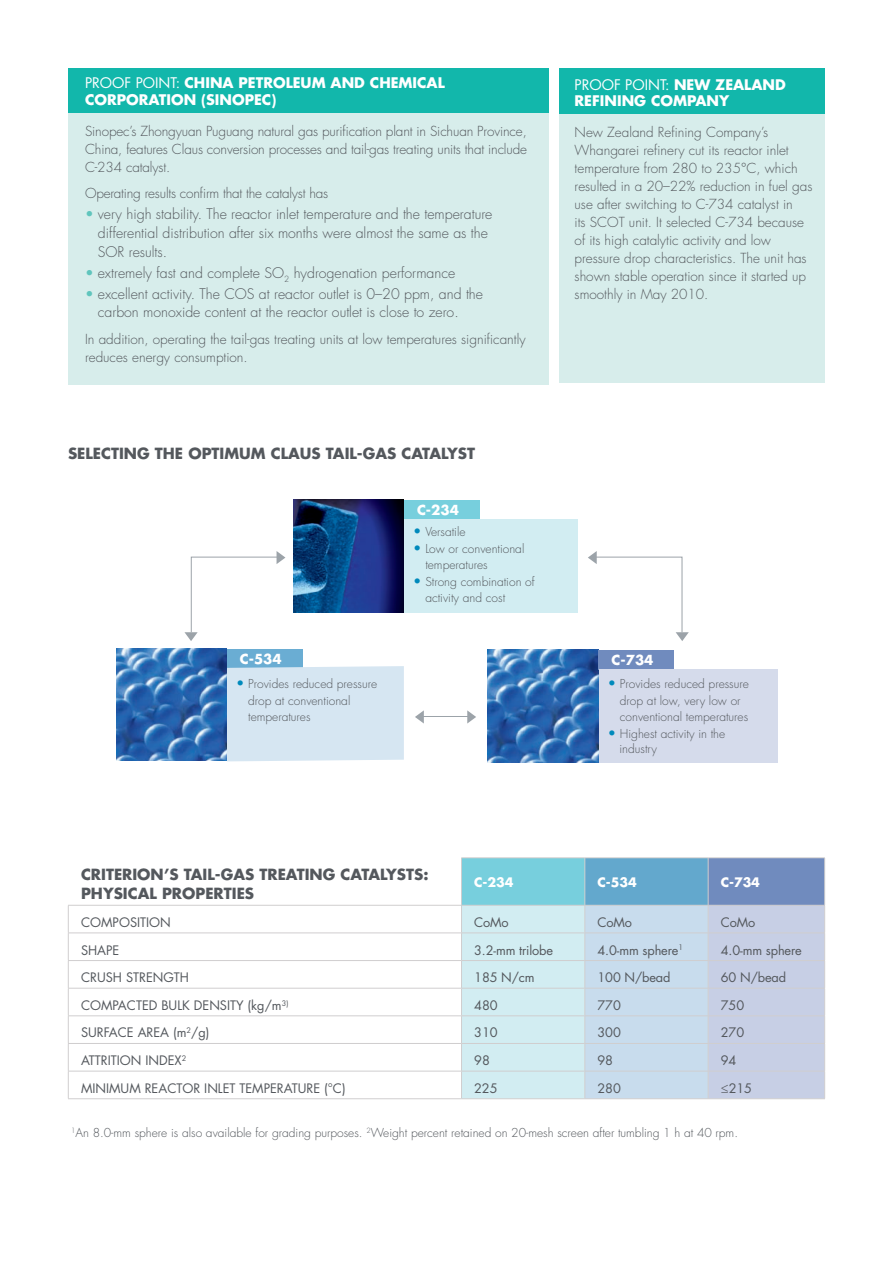
<style>
.page{position:relative;width:893px;height:1263px;background:#fff}
.page>*{position:absolute;margin:0;border:0;box-sizing:border-box;transform-origin:0 0}
.t1{font:700 15px/19.5px "Futura Std";color:#54585d}
.t2{font:300 14.25px/18.8px "Futura Std";color:#54585d}
.t3{font:700 14.25px "Futura Std";color:#fff}
.t4{font:14.25px "Futura Std";color:#fff}
.t5{font:300 13.5px/18px "Futura Std";color:#54585d}
.t6{font:700 13.5px "Futura Std";color:#fff}
.t7{font:12.75px "Futura Std";color:#54585d}
.t8{font:700 12.75px "Futura Std";letter-spacing:-.01em;color:#fff}
.t9{font:300 12px/16.5px "Futura Std";color:#54585d}
.s1{font-weight:400}
.s2{color:#60c5bd}
.s3{font-size:13.5px;color:#008abc}
</style>
<div class="page">
<div style="left:461px;top:858px;width:124px;height:47px;background:#77cfdd"></div>
<div style="left:585px;top:858px;width:123px;height:47px;background:#63a8cd"></div>
<div style="left:708px;top:858px;width:117px;height:47px;background:#708bbe"></div>
<hr style="left:461px;top:857px;width:124px;height:1px;background:#d0cecf">
<hr style="left:461px;top:858px;width:1px;height:47px;background:#d0cecf">
<hr style="left:585px;top:857px;width:123px;height:1px;background:#d0cecf">
<hr style="left:585px;top:858px;width:1px;height:47px;background:#d0cecf">
<hr style="left:708px;top:857px;width:117px;height:1px;background:#d0cecf">
<hr style="left:708px;top:858px;width:1px;height:47px;background:#d0cecf">
<hr style="left:824px;top:858px;width:1px;height:47px;background:#d0cecf">
<hr style="left:68px;top:905px;width:393px;height:1px;background:#d0cecf">
<hr style="left:68px;top:933px;width:393px;height:1px;background:#d0cecf">
<hr style="left:68px;top:960px;width:393px;height:1px;background:#d0cecf">
<hr style="left:68px;top:988px;width:393px;height:1px;background:#d0cecf">
<hr style="left:68px;top:1015px;width:393px;height:1px;background:#d0cecf">
<hr style="left:68px;top:1043px;width:393px;height:1px;background:#d0cecf">
<hr style="left:68px;top:1071px;width:393px;height:1px;background:#d0cecf">
<svg style="left:68px;top:906px;width:1px;height:192px"></svg>
<svg style="left:461px;top:905px;width:364px;height:194px"></svg>
<hr style="left:68px;top:1098px;width:393px;height:1px;background:#d0cecf">
<div style="left:68px;top:68px;width:481px;height:46px;background:#12b7ab"></div>
<div style="left:68px;top:114px;width:481px;height:271px;background:#d7edeb"></div>
<div style="left:560px;top:114px;width:265px;height:269px;background:#d7edeb"></div>
<div style="left:560px;top:68px;width:265px;height:46px;background:#12b7ab"></div>
<img style="left:293px;top:500px;width:111px;height:112px">
<div style="left:404px;top:500px;width:75px;height:20px;background:#77cfdd"></div>
<div style="left:404px;top:519px;width:174px;height:93px;background:#d2edf2"></div>
<img style="left:488px;top:650px;width:110px;height:112px">
<div style="left:599px;top:650px;width:75px;height:19px;background:#708bbe"></div>
<div style="left:599px;top:669px;width:178px;height:93px;background:#d5dbeb"></div>
<img style="left:116px;top:649px;width:111px;height:112px">
<div style="left:227px;top:649px;width:75px;height:19px;background:#6aadd3"></div>
<div style="left:227px;top:666px;width:177px;height:95px;background:#d6e6f2"></div>
<svg style="left:184px;top:551px;width:101px;height:90px"></svg>
<svg style="left:467px;top:710px;width:9px;height:13px"></svg>
<svg style="left:415px;top:710px;width:9px;height:13px"></svg>
<hr style="left:418px;top:716px;width:53px;height:1px;background:#9ca3a9">
<svg style="left:588px;top:551px;width:101px;height:90px"></svg>
<p class="t4" style="left:85px;top:74px;width:10px">PROOF</p>
<p class="t4" style="left:136px;top:74px;width:10px">POINT</p>
<p class="t3" style="left:176px;top:73px;width:29px"><span class="s1">:</span> CHINA</p>
<p class="t3" style="left:239px;top:73px;width:20px">PETROLEUM</p>
<p class="t3" style="left:331px;top:73px;width:13px">AND</p>
<p class="t3" style="left:370px;top:73px;width:20px">CHEMICAL</p>
<p class="t3" style="left:85px;top:90px;width:21px">CORPORATION</p>
<p class="t3" style="left:201px;top:90px;width:24px">(SINOPEC</p>
<p class="t3" style="left:271px;top:90px;width:7px">)</p>
<p class="t5" style="left:85px;top:122px;width:444px;text-align:justify">Sinopec’s Zhongyuan Puguang natural gas purification plant in Sichuan Province, China, features Claus conversion processes and tail-gas treating units that include C-234 catalyst.</p>
<p class="t5" style="left:85px;top:185px;width:245px">Operating results confirm that the catalyst has</p>
<p class="t2" style="left:98px;top:205px;width:396px;text-indent:-13px"><span class="s2">•</span> very high stability. The reactor inlet temperature and the temperature differential distribution after six months were almost the same as the<br>SOR results.</p>
<p class="t2" style="left:85px;top:263px;width:372px"><span class="s2">•</span> extremely fast and complete SO<sub>2</sub> hydrogenation performance</p>
<p class="t2" style="left:98px;top:284px;width:387px;text-indent:-13px"><span class="s2">•</span> excellent activity. The COS at reactor outlet is 0–20 ppm, and the carbon monoxide content at the reactor outlet is close to zero.</p>
<p class="t5" style="left:85px;top:330px;width:442px">In addition, operating the tail-gas treating units at low temperatures significantly reduces energy consumption.</p>
<p class="t1" style="left:68px;top:443px;width:409px">SELECTING THE OPTIMUM CLAUS TAIL-GAS CATALYST</p>
<p class="t6" style="left:240px;top:650px;width:43px">C-534</p>
<p class="t9" style="left:248px;top:676px;width:131px;text-indent:-12px"><span class="s3">•</span> Provides reduced pressure drop at conventional temperatures</p>
<p class="t6" style="left:417px;top:501px;width:43px">C-234</p>
<p class="t9" style="left:413px;top:524px;width:54px"><span class="s3">•</span> Versatile</p>
<p class="t9" style="left:425px;top:541px;width:101px;text-indent:-12px"><span class="s3">•</span> Low or conventional temperatures</p>
<p class="t9" style="left:425px;top:574px;width:111px;text-indent:-12px"><span class="s3">•</span> Strong combination of activity and cost</p>
<p class="t4" style="left:575px;top:75px;width:10px">PROOF</p>
<p class="t4" style="left:625px;top:75px;width:10px">POINT</p>
<p class="t3" style="left:665px;top:75px;width:71px"><span class="s1">:</span> NEW ZEALAND</p>
<p class="t3" style="left:575px;top:92px;width:20px">REFINING</p>
<p class="t3" style="left:651px;top:92px;width:22px">COMPANY</p>
<p class="t5" style="left:575px;top:124px;width:239px">New Zealand Refining Company’s Whangarei refinery cut its reactor inlet temperature from 280 to 235°C, which resulted in a 20–22% reduction in fuel gas use after switching to C-734 catalyst in<br>its SCOT unit. It selected C-734 because of its high catalytic activity and low pressure drop characteristics. The unit has shown stable operation since it started up smoothly in May 2010.</p>
<p class="t6" style="left:611px;top:651px;width:43px">C-734</p>
<p class="t9" style="left:620px;top:676px;width:131px;text-indent:-12px"><span class="s3">•</span> Provides reduced pressure drop at low, very low or conventional temperatures</p>
<p class="t9" style="left:619px;top:726px;width:107px;line-height:15px;text-indent:-12px"><span class="s3">•</span> Highest activity in the industry</p>
<p class="t1" style="left:81px;top:864px;width:349px">CRITERION’S TAIL-GAS TREATING CATALYSTS:<br>PHYSICAL</p>
<p class="t1" style="left:162px;top:884px;width:11px">PROPERTIES</p>
<p class="t8" style="left:474px;top:873px;width:41px">C-234</p>
<p class="t8" style="left:598px;top:873px;width:41px">C-534</p>
<p class="t8" style="left:721px;top:873px;width:41px">C-734</p>
<p class="t7" style="left:81px;top:914px;width:91px">Composition</p>
<p class="t7" style="left:474px;top:914px;width:36px">CoMo</p>
<p class="t7" style="left:598px;top:914px;width:36px">CoMo</p>
<p class="t7" style="left:721px;top:914px;width:36px">CoMo</p>
<p class="t7" style="left:81px;top:942px;width:40px">Shape</p>
<p class="t7" style="left:474px;top:942px;width:80px">3.2-mm trilobe</p>
<p class="t7" style="left:598px;top:942px;width:87px">4.0-mm sphere<sup>1</sup></p>
<p class="t7" style="left:721px;top:942px;width:82px">4.0-mm sphere</p>
<p class="t7" style="left:81px;top:969px;width:109px">Crush strength</p>
<p class="t7" style="left:474px;top:969px;width:62px">185 N/cm</p>
<p class="t7" style="left:598px;top:969px;width:74px">100 N/bead</p>
<p class="t7" style="left:721px;top:969px;width:67px">60 N/bead</p>
<p class="t7" style="left:81px;top:997px;width:209px">Compacted bulk density (kg/m<sup>3)</sup></p>
<p class="t7" style="left:474px;top:997px;width:25px">480</p>
<p class="t7" style="left:598px;top:997px;width:25px">770</p>
<p class="t7" style="left:721px;top:997px;width:25px">750</p>
<p class="t7" style="left:81px;top:1025px;width:130px">Surfac e area (m<sup>2</sup>/g)</p>
<p class="t7" style="left:474px;top:1025px;width:25px">310</p>
<p class="t7" style="left:598px;top:1025px;width:25px">300</p>
<p class="t7" style="left:721px;top:1025px;width:25px">270</p>
<p class="t7" style="left:81px;top:1052px;width:107px">Attrition index<sup>2</sup></p>
<p class="t7" style="left:474px;top:1052px;width:17px">98</p>
<p class="t7" style="left:598px;top:1052px;width:17px">98</p>
<p class="t7" style="left:721px;top:1052px;width:17px">94</p>
<p class="t7" style="left:81px;top:1080px;width:266px">Minimum reactor inlet temperature (°C)</p>
<p class="t7" style="left:474px;top:1080px;width:25px">225</p>
<p class="t7" style="left:598px;top:1080px;width:25px">280</p>
<p class="t7" style="left:721px;top:1080px;width:33px">≤215</p>
<p class="t9" style="left:71px;top:1124px;width:668px"><sup>1</sup>An 8.0-mm sphere is also available for grading purposes. <sup>2</sup>Weight percent retained on 20-mesh screen after tumbling 1 h at 40 rpm.</p>
</div>
